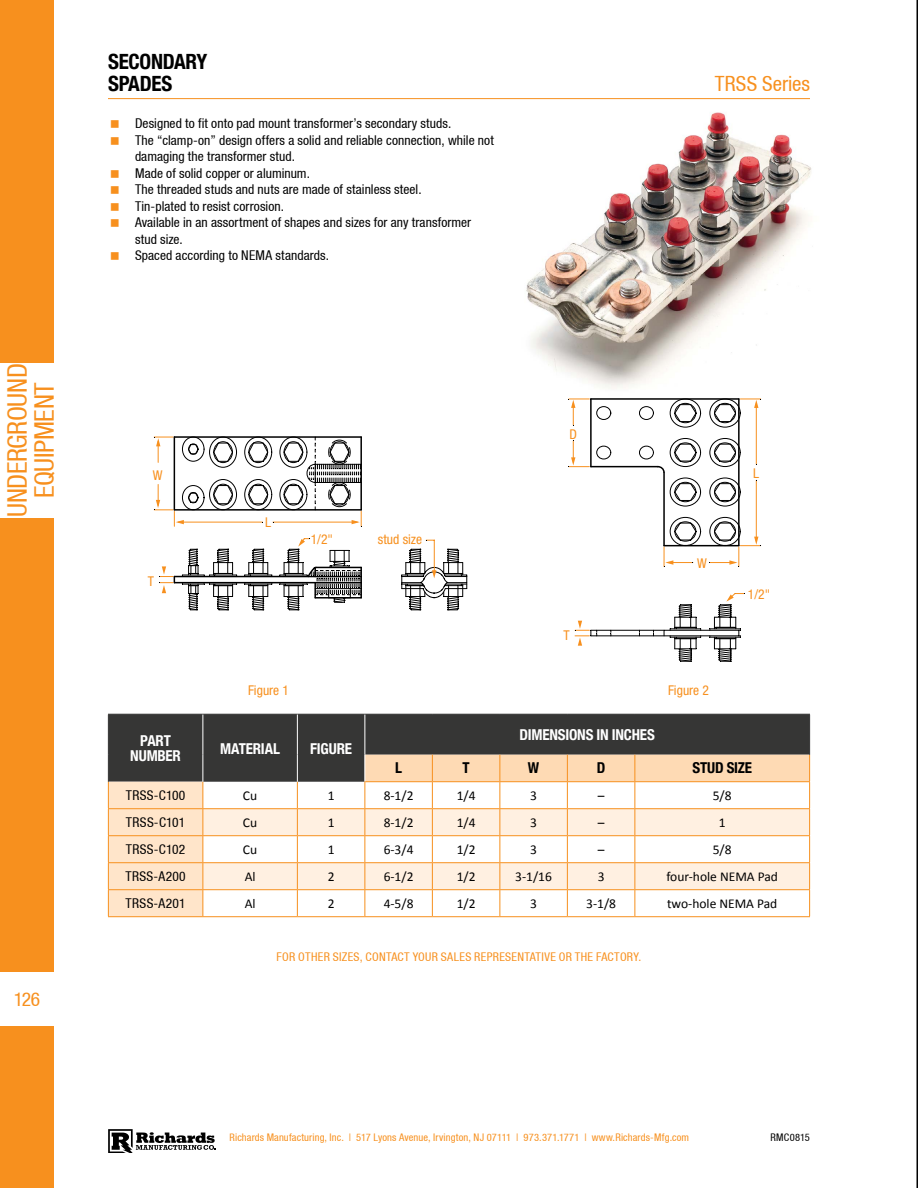
<style>
.page{position:relative;width:918px;height:1188px;background:#fff}
.page>*{position:absolute;margin:0;border:0;box-sizing:border-box;transform-origin:0 0}
.t1{font:condensed 27px/27px "Helvetica 57";letter-spacing:-.015em;color:#f7901e;text-align:center}
.t2{font:700 condensed 21px/22.5px "Helvetica 77";letter-spacing:-.01em;color:#000}
.t3{font:condensed 21px "Helvetica 57";color:#f7901e}
.t4{font:condensed 19.5px "Helvetica 57";color:#f7901e}
.table_-_header{font:700 condensed 15px "Helvetica 77";letter-spacing:-.01em;color:#fff}
.table_-_header-2{font:700 condensed 15px "Helvetica 77";letter-spacing:-.015em;color:#000}
.table_-_part_number{font:condensed 13.5px/16.5px "Helvetica 57";letter-spacing:.005em;color:#000}
.table_-_text{font:13.5px "Calibri";color:#000}
.t5{font:condensed 13.5px "Helvetica Neue";color:#f7901e}
.table_-_part_number-2{font:condensed 13.5px "Helvetica 57";letter-spacing:.025em;color:#000}
.other_sizes{font:condensed 12px "Helvetica 57";letter-spacing:.025em;color:#f7901e}
.t6{font:condensed 10.5px "Helvetica 57";letter-spacing:.015em;color:#f7901e}
.t7{font:condensed 10.5px "Helvetica 57";letter-spacing:.03em;color:#000}
.s1{font-size:10.35px}
</style>
<div class="page">
<div style="left:0;top:0;width:54px;height:1188px;background:#f7901e"></div>
<hr style="left:916px;top:0;width:2px;height:1188px;background:#000">
<svg style="left:108px;top:1129px;width:107px;height:24px"></svg>
<div style="left:0;top:972px;width:68px;height:54px;background:#fff"></div>
<div style="left:0;top:363px;width:57px;height:154px;background:#fff"></div>
<hr style="left:108px;top:98px;width:702px;height:1px;background:#f7901e">
<div style="left:109px;top:715px;width:700px;height:67px;background:#363635"></div>
<svg style="left:203px;top:809px;width:161px;height:80px;fill:#fff0e1"></svg>
<hr style="left:203px;top:808px;width:94px;height:1px;background:#f7901e">
<hr style="left:297px;top:808px;width:68px;height:1px;background:#f7901e">
<hr style="left:203px;top:835px;width:94px;height:1px;background:#f7901e">
<hr style="left:297px;top:835px;width:68px;height:1px;background:#f7901e">
<hr style="left:203px;top:862px;width:94px;height:1px;background:#f7901e">
<hr style="left:297px;top:862px;width:68px;height:1px;background:#f7901e">
<hr style="left:203px;top:889px;width:94px;height:1px;background:#f7901e">
<hr style="left:297px;top:889px;width:68px;height:1px;background:#f7901e">
<hr style="left:203px;top:916px;width:94px;height:1px;background:#f7901e">
<hr style="left:297px;top:916px;width:68px;height:1px;background:#f7901e">
<hr style="left:365px;top:916px;width:67px;height:1px;background:#f7901e">
<hr style="left:432px;top:916px;width:68px;height:1px;background:#f7901e">
<hr style="left:500px;top:916px;width:67px;height:1px;background:#f7901e">
<hr style="left:567px;top:916px;width:68px;height:1px;background:#f7901e">
<hr style="left:635px;top:916px;width:175px;height:1px;background:#f7901e">
<hr style="left:108px;top:714px;width:95px;height:1px;background:#363635">
<hr style="left:108px;top:715px;width:1px;height:40px;background:#363635">
<hr style="left:203px;top:714px;width:94px;height:1px;background:#363635">
<hr style="left:297px;top:714px;width:68px;height:1px;background:#363635">
<hr style="left:365px;top:714px;width:67px;height:1px;background:#363635">
<hr style="left:432px;top:714px;width:68px;height:1px;background:#363635">
<hr style="left:500px;top:714px;width:67px;height:1px;background:#363635">
<hr style="left:567px;top:714px;width:68px;height:1px;background:#363635">
<hr style="left:635px;top:714px;width:175px;height:1px;background:#363635">
<hr style="left:809px;top:715px;width:1px;height:40px;background:#363635">
<hr style="left:202px;top:715px;width:1px;height:40px;background:#fff">
<hr style="left:297px;top:715px;width:1px;height:40px;background:#fff">
<hr style="left:364px;top:715px;width:1px;height:40px;background:#fff">
<svg style="left:108px;top:755px;width:95px;height:162px"></svg>
<svg style="left:297px;top:755px;width:1px;height:161px"></svg>
<svg style="left:364px;top:755px;width:446px;height:161px"></svg>
<img style="left:526px;top:112px;width:286px;height:288px">
<hr style="left:434px;top:540px;width:1px;height:32px;background:#f7901e">
<svg style="left:569px;top:398px;width:193px;height:264px"></svg>
<svg style="left:401px;top:548px;width:67px;height:63px"></svg>
<svg style="left:154px;top:436px;width:208px;height:175px"></svg>
<h1 class="t1" style="left:4px;top:517px;width:155px;rotate:-90deg">UNDERGROUND<br>EQUIPMENT</h1>
<h3 class="t4" style="left:14px;top:988px;width:28px">126</h3>
<p class="t2" style="left:108px;top:50px;width:101px">SECONDARY<br>SPADES</p>
<p class="table_-_part_number" style="left:135px;top:115px;width:318px">Designed to fit onto pad mount transformer’s secondary studs.</p>
<p class="table_-_part_number" style="left:135px;top:132px;width:360px">The “clamp-on” design offers a solid and reliable connection, while not damaging the transformer stud.</p>
<p class="table_-_part_number" style="left:135px;top:165px;width:176px">Made of solid copper or aluminum.</p>
<p class="table_-_part_number" style="left:135px;top:181px;width:288px">The threaded studs and nuts are made of stainless steel.</p>
<p class="table_-_part_number" style="left:135px;top:198px;width:151px">Tin-plated to resist corrosion.</p>
<p class="table_-_part_number" style="left:135px;top:214px;width:338px">Available in an assortment of shapes and sizes for any transformer stud size.</p>
<p class="table_-_part_number" style="left:135px;top:247px;width:196px">Spaced according to NEMA standards.</p>
<p class="t5" style="left:153px;top:467px;width:11px">W</p>
<p class="t5" style="left:148px;top:573px;width:8px">T</p>
<p class="t5" style="left:265px;top:515px;width:7px">L</p>
<p class="t5" style="left:311px;top:531px;width:24px">1/2"</p>
<p class="t5" style="left:378px;top:531px;width:46px">stud size</p>
<p class="t5" style="left:570px;top:426px;width:9px">D</p>
<p class="t5" style="left:563px;top:627px;width:8px">T</p>
<p class="t3" style="left:715px;top:72px;width:97px">TRSS Series</p>
<p class="t5" style="left:697px;top:555px;width:11px">W</p>
<p class="t5" style="left:753px;top:465px;width:7px">L</p>
<p class="t5" style="left:748px;top:587px;width:24px">1/2"</p>
<p class="table_-_header" style="left:140px;top:732px;width:32px">PART</p>
<p class="table_-_header" style="left:130px;top:747px;width:52px">NUMBER</p>
<p class="t5" style="left:248px;top:683px;width:42px">Figure 1</p>
<p class="t5" style="left:668px;top:683px;width:42px">Figure 2</p>
<p class="table_-_header" style="left:220px;top:739px;width:61px">MATERIAL</p>
<p class="table_-_header" style="left:310px;top:739px;width:43px">FIGURE</p>
<p class="table_-_header" style="left:520px;top:726px;width:137px">DIMENSIONS IN INCHES</p>
<p class="table_-_header-2" style="left:395px;top:759px;width:8px">L</p>
<p class="table_-_header-2" style="left:463px;top:759px;width:9px">T</p>
<p class="table_-_header-2" style="left:528px;top:759px;width:13px">W</p>
<p class="table_-_header-2" style="left:597px;top:759px;width:10px">D</p>
<p class="table_-_header-2" style="left:692px;top:759px;width:61px">STUD SIZE</p>
<p class="table_-_part_number" style="left:126px;top:787px;width:61px">TRSS-C100</p>
<p class="table_-_text" style="left:243px;top:787px;width:16px">Cu</p>
<p class="table_-_text" style="left:328px;top:787px;width:8px">1</p>
<p class="table_-_text" style="left:384px;top:787px;width:31px">8-1/2</p>
<p class="table_-_text" style="left:457px;top:787px;width:20px">1/4</p>
<p class="table_-_text" style="left:530px;top:787px;width:8px">3</p>
<p class="table_-_text" style="left:598px;top:787px;width:8px">–</p>
<p class="table_-_text" style="left:713px;top:787px;width:20px">5/8</p>
<p class="table_-_part_number" style="left:126px;top:814px;width:61px">TRSS-C101</p>
<p class="table_-_text" style="left:243px;top:814px;width:16px">Cu</p>
<p class="table_-_text" style="left:328px;top:814px;width:8px">1</p>
<p class="table_-_text" style="left:384px;top:814px;width:31px">8-1/2</p>
<p class="table_-_text" style="left:457px;top:814px;width:20px">1/4</p>
<p class="table_-_text" style="left:530px;top:814px;width:8px">3</p>
<p class="table_-_text" style="left:598px;top:814px;width:8px">–</p>
<p class="table_-_text" style="left:719px;top:814px;width:8px">1</p>
<p class="table_-_part_number" style="left:126px;top:841px;width:61px">TRSS-C102</p>
<p class="table_-_text" style="left:243px;top:841px;width:16px">Cu</p>
<p class="table_-_text" style="left:328px;top:841px;width:8px">1</p>
<p class="table_-_text" style="left:384px;top:841px;width:31px">6-3/4</p>
<p class="table_-_text" style="left:457px;top:841px;width:20px">1/2</p>
<p class="table_-_text" style="left:530px;top:841px;width:8px">3</p>
<p class="table_-_text" style="left:598px;top:841px;width:8px">–</p>
<p class="table_-_text" style="left:713px;top:841px;width:20px">5/8</p>
<p class="table_-_part_number-2" style="left:126px;top:868px;width:62px">TRSS-A200</p>
<p class="table_-_text" style="left:245px;top:868px;width:12px">Al</p>
<p class="table_-_text" style="left:328px;top:868px;width:8px">2</p>
<p class="table_-_text" style="left:384px;top:868px;width:31px">6-1/2</p>
<p class="table_-_text" style="left:457px;top:868px;width:20px">1/2</p>
<p class="table_-_text" style="left:515px;top:868px;width:38px">3-1/16</p>
<p class="table_-_text" style="left:598px;top:868px;width:8px">3</p>
<p class="table_-_text" style="left:666px;top:868px;width:113px">four-hole NEMA Pad</p>
<p class="table_-_part_number-2" style="left:126px;top:895px;width:61px">TRSS-A201</p>
<p class="table_-_text" style="left:245px;top:895px;width:12px">Al</p>
<p class="table_-_text" style="left:328px;top:895px;width:8px">2</p>
<p class="table_-_text" style="left:384px;top:895px;width:31px">4-5/8</p>
<p class="table_-_text" style="left:457px;top:895px;width:20px">1/2</p>
<p class="table_-_text" style="left:530px;top:895px;width:8px">3</p>
<p class="table_-_text" style="left:586px;top:895px;width:31px">3-1/8</p>
<p class="table_-_text" style="left:667px;top:895px;width:112px">two-hole NEMA Pad</p>
<p class="other_sizes" style="left:277px;top:949px;width:366px">FOR OTHER SIZES, CONTACT YOUR SALES REPRESENTATIVE OR THE FACTORY.</p>
<p class="t6" style="left:230px;top:1132px;width:461px"><span class="s1">R</span>ichards Manufacturing, Inc. | 517 Lyons Avenue, Irvington, NJ 07111 | 973.371.1771 | www.Richards-Mfg.com</p>
<p class="t7" style="left:770px;top:1132px;width:41px">RMC0815</p>
</div>
